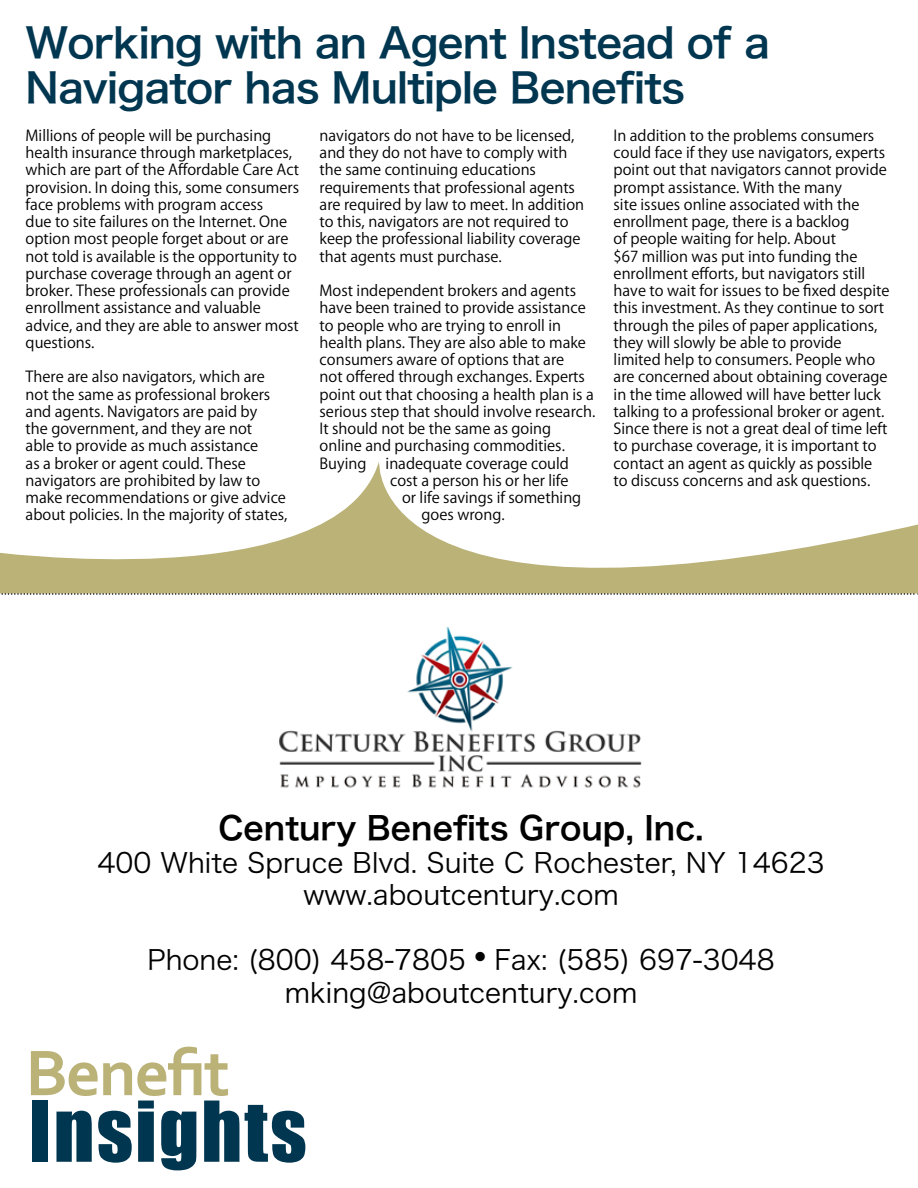
<style>
.page{position:relative;width:918px;height:1188px;background:#fff}
.page>*{position:absolute;margin:0;border:0;box-sizing:border-box;transform-origin:0 0}
.t1{font:77.4px "Impact";letter-spacing:.03em;color:#003650}
.t2{font:700 67.5px "Corbel";letter-spacing:-.025em;color:#bbb278}
.t3{font:40.5px/45px "Hira Kaku Pro W6";letter-spacing:-.02em;color:#003650}
.t4{font:31.8px "Hira Kaku Pro W6";color:#000}
.t5{font:27.3px/32.5px "Hira Kaku Pro W3";color:#000;text-align:center}
.t6{font:15px/17.2px "Koz Go Pro";color:#000}
</style>
<div class="page">
<img style="left:279px;top:653px;width:363px;height:135px">
<svg style="left:0;top:462px;width:918px;height:191px"></svg>
<svg style="left:0;top:593px;width:918px;height:2px"></svg>
<h3 class="t3" style="left:26px;top:19px;width:746px">Working with an Agent Instead of a<br>Navigator has Multiple Benefits</h3>
<p class="t6" style="left:26px;top:127px;width:275px">Millions of people will be purchasing health insurance through marketplaces, which are part of the Affordable Care Act provision. In doing this, some consumers face problems with program access<br>due to site failures on the Internet. One option most people forget about or are not told is available is the opportunity to purchase coverage through an agent or broker. These professionals can provide enrollment assistance and valuable advice, and they are able to answer most questions.</p>
<p class="t6" style="left:26px;top:369px;width:263px">There are also navigators, which are not the same as professional brokers and agents. Navigators are paid by<br>the government, and they are not<br>able to provide as much assistance<br>as a broker or agent could. These navigators are prohibited by law to make recommendations or give advice about policies. In the majority of states,</p>
<p class="t6" style="left:320px;top:127px;width:266px">navigators do not have to be licensed, and they do not have to comply with the same continuing educations requirements that professional agents are required by law to meet. In addition to this, navigators are not required to keep the professional liability coverage that agents must purchase.</p>
<p class="t6" style="left:320px;top:282px;width:277px">Most independent brokers and agents have been trained to provide assistance to people who are trying to enroll in health plans. They are also able to make consumers aware of options that are<br>not offered through exchanges. Experts point out that choosing a health plan is a serious step that should involve research.<br>It should not be the same as going online and purchasing commodities.<br>Buying</p>
<p class="t6" style="left:614px;top:127px;width:277px">In addition to the problems consumers could face if they use navigators, experts point out that navigators cannot provide prompt assistance. With the many<br>site issues online associated with the enrollment page, there is a backlog<br>of people waiting for help. About<br>$67 million was put into funding the enrollment efforts, but navigators still have to wait for issues to be fixed despite this investment. As they continue to sort through the piles of paper applications, they will slowly be able to provide limited help to consumers. People who are concerned about obtaining coverage in the time allowed will have better luck talking to a professional broker or agent.<br>Since there is not a great deal of time left to purchase coverage, it is important to contact an agent as quickly as possible to discuss concerns and ask questions.</p>
<p class="t6" style="left:386px;top:455px;width:185px">inadequate coverage could</p>
<p class="t6" style="left:390px;top:472px;width:180px">cost a person his or her life</p>
<p class="t6" style="left:402px;top:489px;width:181px">or life savings if something</p>
<p class="t6" style="left:422px;top:507px;width:85px">goes wrong.</p>
<h3 class="t4" style="left:218px;top:800px;width:487px">Century Benefits Group, Inc.</h3>
<h3 class="t5" style="left:98px;top:844px;width:729px">400 White Spruce Blvd. Suite C Rochester, NY 14623 www.aboutcentury.com</h3>
<h3 class="t5" style="left:148px;top:942px;width:628px">Phone: (800) 458-7805 ● Fax: (585) 697-3048 mking@aboutcentury.com</h3>
<h2 class="t2" style="left:26px;top:1031px;width:206px">Benefit</h2>
<h1 class="t1" style="left:29px;top:1071px;width:279px">Insights</h1>
</div>
